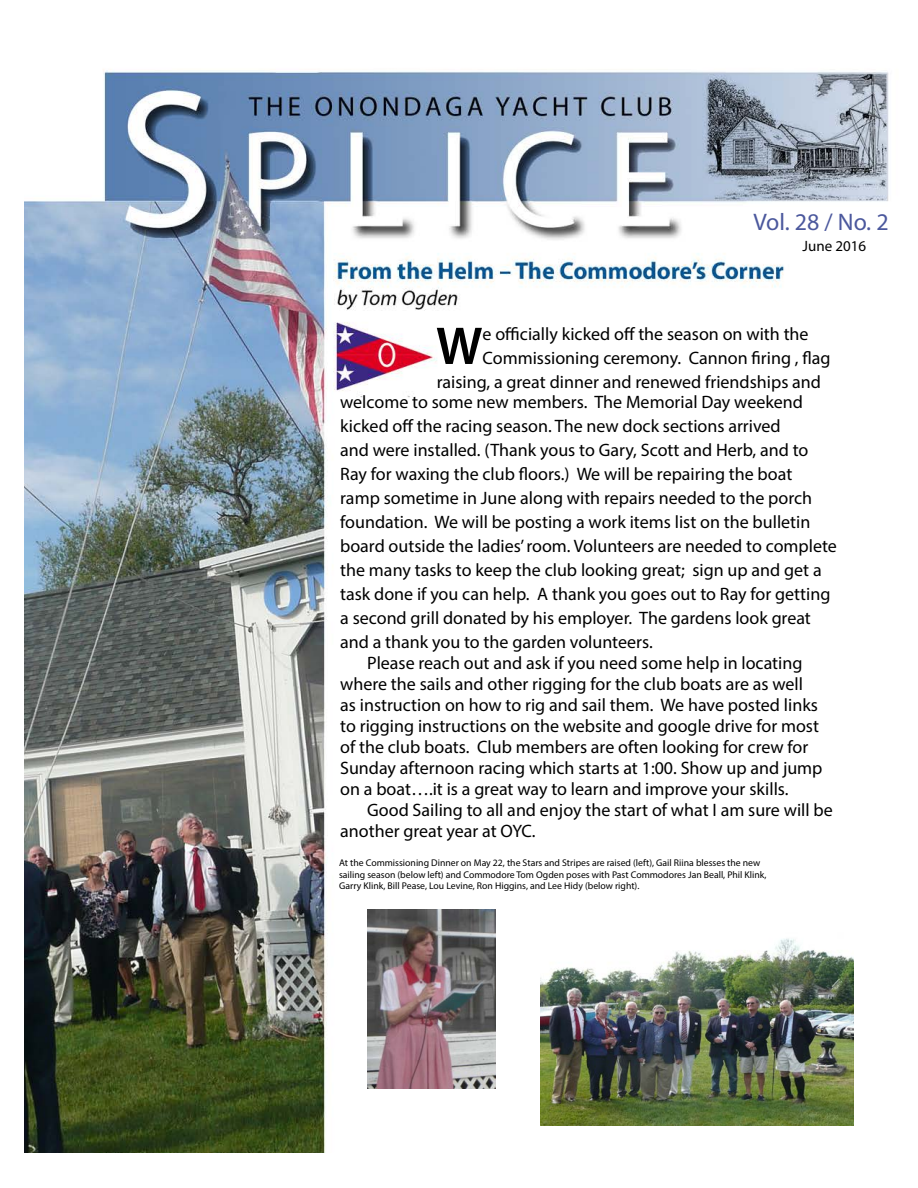
<style>
.page{position:relative;width:918px;height:1188px;background:#fff}
.page>*{position:absolute;margin:0;border:0;box-sizing:border-box;transform-origin:0 0}
.t1{font:600 53.55px "Myriad Pro";color:#000}
.t2{font:24px "Myriad Pro";color:#4b589d}
.t3{font:18px/24px "Myriad Pro";color:#000}
.t4{font:15px "Myriad Pro";color:#000}
.t5{font:9.75px/11.7px "Myriad Pro";color:#000}
</style>
<div class="page">
<img style="left:24px;top:69px;width:865px;height:1084px">
<img style="left:540px;top:929px;width:313px;height:196px">
<img style="left:367px;top:910px;width:128px;height:178px">
<h2 class="t2" style="left:754px;top:207px;width:137px">Vol. 28 / No. 2</h2>
<p class="t4" style="left:803px;top:237px;width:65px">June 2016</p>
<h1 class="t1" style="left:436px;top:312px;width:48px">W</h1>
<p class="t3" style="left:483px;top:322px;width:328px">e officially kicked off the season on with the</p>
<p class="t3" style="left:483px;top:346px;width:350px">Commissioning ceremony. Cannon firing , flag</p>
<p class="t3" style="left:437px;top:370px;width:386px">raising, a great dinner and renewed friendships and</p>
<p class="t3" style="left:340px;top:390px;width:498px">welcome to some new members. The Memorial Day weekend kicked off the racing season. The new dock sections arrived<br>and were installed. (Thank yous to Gary, Scott and Herb, and to Ray for waxing the club floors.) We will be repairing the boat<br>ramp sometime in June along with repairs needed to the porch foundation. We will be posting a work items list on the bulletin board outside the ladies’ room. Volunteers are needed to complete the many tasks to keep the club looking great; sign up and get a task done if you can help. A thank you goes out to Ray for getting a second grill donated by his employer. The gardens look great and a thank you to the garden volunteers.</p>
<p class="t3" style="left:340px;top:652px;width:484px;line-height:21px;text-indent:27px">Please reach out and ask if you need some help in locating where the sails and other rigging for the club boats are as well as instruction on how to rig and sail them. We have posted links to rigging instructions on the website and google drive for most of the club boats. Club members are often looking for crew for Sunday afternoon racing which starts at 1:00. Show up and jump on a boat….it is a great way to learn and improve your skills.</p>
<p class="t3" style="left:340px;top:800px;width:494px;line-height:21px;text-indent:27px">Good Sailing to all and enjoy the start of what I am sure will be another great year at OYC.</p>
<p class="t5" style="left:339px;top:857px;width:429px">At the Commissioning Dinner on May 22, the Stars and Stripes are raised (left), Gail Riina blesses the new sailing season (below left) and Commodore Tom Ogden poses with Past Commodores Jan Beall, Phil Klink,<br>Garry Klink, Bill Pease, Lou Levine, Ron Higgins, and Lee Hidy (below right).</p>
</div>
